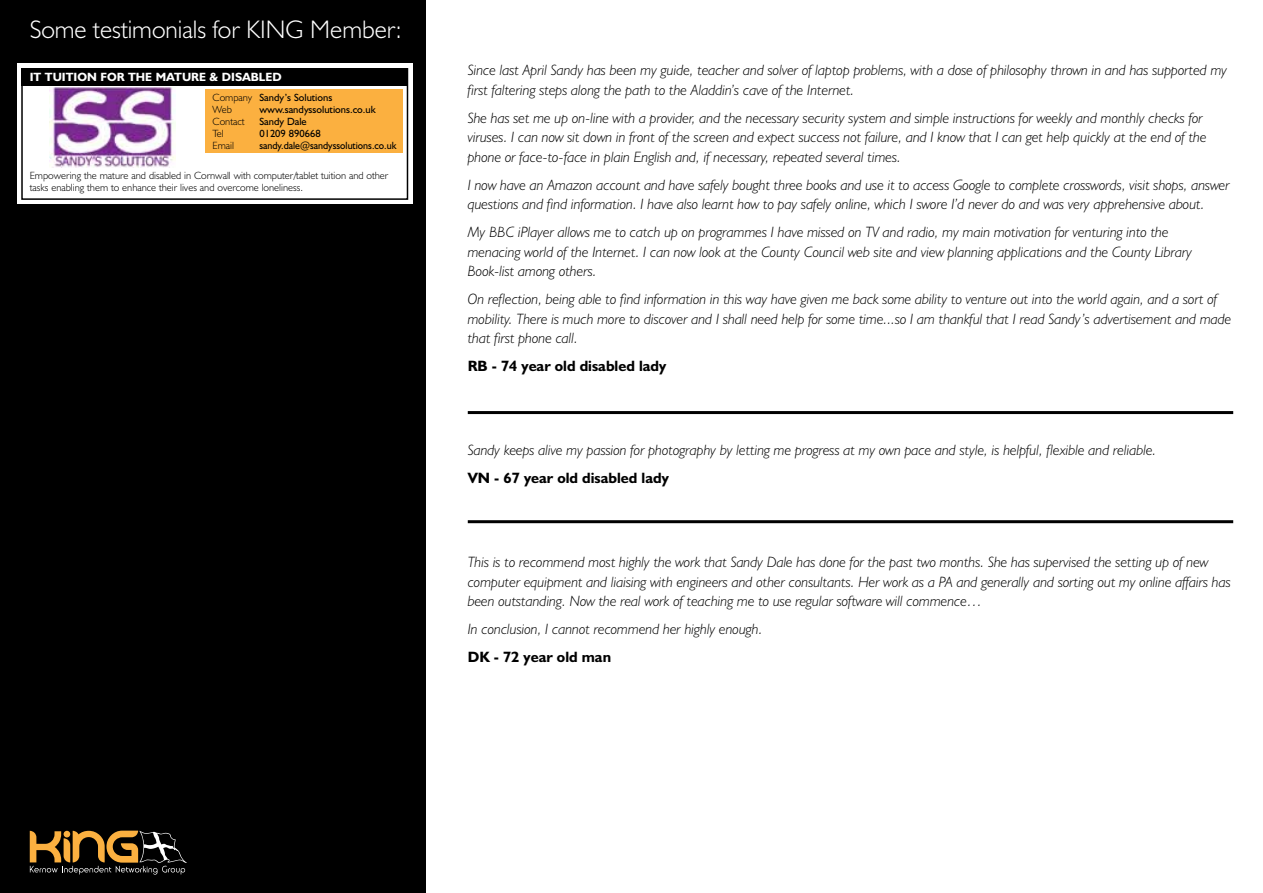
<style>
.page{position:relative;width:1263px;height:893px;background:#fff}
.page>*{position:absolute;margin:0;border:0;box-sizing:border-box;transform-origin:0 0}
.t1{font:300 25.5px "Humanist 521 BT";color:#fff}
.t2{font:italic 300 15px/19.5px "Humanist 521 BT";color:#000}
.t3{font:700 15px "Humanist 521 BT";color:#000}
.t4{font:700 12px "Humanist 521 BT";color:#fff}
.t5{font:300 10.5px/12px "Humanist 521 BT";color:#000}
.t6{font:10.5px/12px "Humanist 521 BT";color:#000}
.t7{font:10.5px "Humanist 521 BT";color:#000;scale:.95 1}
.s1{font-weight:300}
</style>
<div class="page">
<div style="left:0;top:0;width:425px;height:893px;background:#000"></div>
<div style="left:17px;top:64px;width:395px;height:140px;background:#fff"></div>
<svg style="left:30px;top:831px;width:157px;height:44px"></svg>
<hr style="left:468px;top:411px;width:765px;height:3px;background:#000">
<hr style="left:468px;top:520px;width:765px;height:3px;background:#000">
<div style="left:21px;top:68px;width:387px;height:132px;border:2px solid #000"></div>
<div style="left:205px;top:89px;width:198px;height:64px;background:#fbb040"></div>
<div style="left:21px;top:68px;width:387px;height:17px;background:#000"></div>
<img style="left:49px;top:87px;width:127px;height:81px">
<h1 class="t1" style="left:30px;top:13px;width:373px">Some testimonials for KING Member:</h1>
<p class="t4" style="left:30px;top:70px;width:253px">IT TUITION FOR THE MATURE &amp; DISABLED</p>
<p class="t6" style="left:213px;top:91px;width:121px"><span class="s1">Company</span> Sandy’s Solutions<br><span class="s1">Web</span></p>
<p class="t6" style="left:259px;top:103px;width:118px">www.sandyssolutions.co.uk</p>
<p class="t5" style="left:213px;top:115px;width:33px">Contact</p>
<p class="t6" style="left:259px;top:115px;width:49px">Sandy Dale</p>
<p class="t5" style="left:213px;top:127px;width:13px">Tel</p>
<p class="t6" style="left:259px;top:127px;width:63px">01209 890668</p>
<p class="t5" style="left:213px;top:139px;width:23px">Email</p>
<p class="t7" style="left:259px;top:138px;width:146px">sandy.dale@sandyssolutions.co.uk</p>
<p class="t5" style="left:30px;top:169px;width:360px">Empowering the mature and disabled in Cornwall with computer/tablet tuition and other tasks enabling them to enhance their lives and overcome loneliness.</p>
<p class="t2" style="left:468px;top:60px;width:761px">Since last April Sandy has been my guide, teacher and solver of laptop problems, with a dose of philosophy thrown in and has supported my first faltering steps along the path to the Aladdin’s cave of the Internet.</p>
<p class="t2" style="left:468px;top:108px;width:740px">She has set me up on-line with a provider, and the necessary security system and simple instructions for weekly and monthly checks for viruses. I can now sit down in front of the screen and expect success not failure, and I know that I can get help quickly at the end of the phone or face-to-face in plain English and, if necessary, repeated several times.</p>
<p class="t2" style="left:468px;top:175px;width:763px">I now have an Amazon account and have safely bought three books and use it to access Google to complete crosswords, visit shops, answer questions and find information. I have also learnt how to pay safely online, which I swore I’d never do and was very apprehensive about.</p>
<p class="t2" style="left:468px;top:222px;width:726px">My BBC iPlayer allows me to catch up on programmes I have missed on TV and radio, my main motivation for venturing into the menacing world of the Internet. I can now look at the County Council web site and view planning applications and the County Library<br>Book-list among others.</p>
<p class="t2" style="left:468px;top:289px;width:765px">On reflection, being able to find information in this way have given me back some ability to venture out into the world again, and a sort of mobility. There is much more to discover and I shall need help for some time...so I am thankful that I read Sandy’s advertisement and made that first phone call.</p>
<p class="t3" style="left:468px;top:357px;width:200px">RB - 74 year old disabled lady</p>
<p class="t2" style="left:468px;top:440px;width:690px">Sandy keeps alive my passion for photography by letting me progress at my own pace and style, is helpful, flexible and reliable.</p>
<p class="t3" style="left:468px;top:469px;width:203px">VN - 67 year old disabled lady</p>
<p class="t2" style="left:468px;top:552px;width:764px">This is to recommend most highly the work that Sandy Dale has done for the past two months. She has supervised the setting up of new computer equipment and liaising with engineers and other consultants. Her work as a PA and generally and sorting out my online affairs has been outstanding. Now the real work of teaching me to use regular software will commence…</p>
<p class="t2" style="left:468px;top:619px;width:296px">In conclusion, I cannot recommend her highly enough.</p>
<p class="t3" style="left:468px;top:648px;width:145px">DK - 72 year old man</p>
</div>
